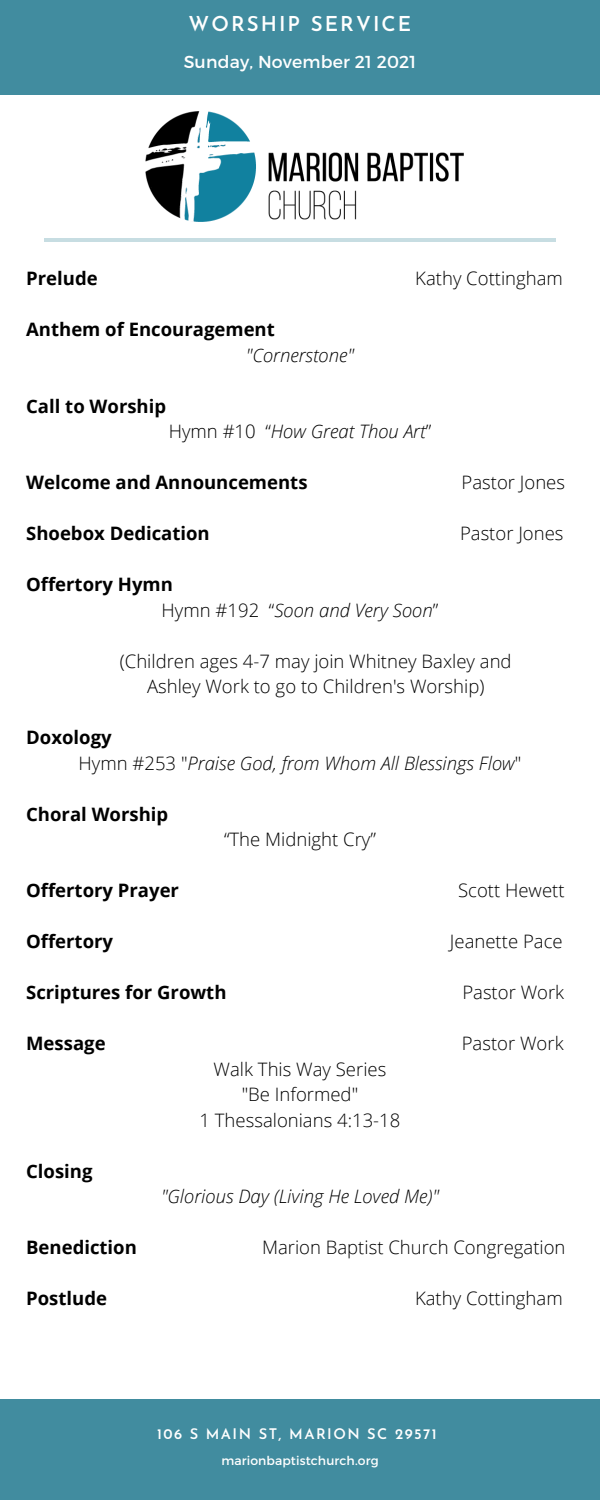
<style>
.page{position:relative;width:600px;height:1500px;background:#fff}
.page>*{position:absolute;margin:0;border:0;box-sizing:border-box;transform-origin:0 0}
.t1{font:600 20.5px "Josefin Sans";letter-spacing:.1em;color:#fff}
.t2{font:300 18.5px "Open Sans";color:#000}
.t3{font:700 18.5px "Open Sans";color:#000}
.t4{font:italic 300 18.5px "Open Sans";color:#000}
.t5{font:17.3px "Montserrat";letter-spacing:.01em;color:#fff}
.t6{font:600 14.6px "Josefin Sans";letter-spacing:.1em;color:#fff}
.t7{font:12.4px "Montserrat";letter-spacing:.01em;color:#fff}
.s1{font-style:normal}
</style>
<div class="page">
<div style="left:0;top:1400px;width:600px;height:100px;background:#418c9f"></div>
<img style="left:145px;top:111px;width:319px;height:111px">
<hr style="left:44px;top:238px;width:512px;height:4px;background:#c7dde2">
<div style="left:0;top:0;width:600px;height:95px;background:#418c9f"></div>
<p class="t1" style="left:189px;top:15px;width:224px">WORSHIP SERVICE</p>
<p class="t5" style="left:184px;top:50px;width:234px">Sunday, November 21 2021</p>
<p class="t3" style="left:26px;top:266px;width:73px">Prelude</p>
<p class="t2" style="left:415px;top:266px;width:149px">Kathy Cottingham</p>
<p class="t3" style="left:26px;top:317px;width:250px">Anthem of Encouragement</p>
<p class="t4" style="left:246px;top:342px;width:110px">"Cornerstone"</p>
<p class="t3" style="left:26px;top:393px;width:141px">Call to Worship</p>
<p class="t4" style="left:169px;top:419px;width:264px"><span class="s1">Hymn #10 “</span>How Great Thou Art<span class="s1">”</span></p>
<p class="t3" style="left:26px;top:470px;width:283px">Welcome and Announcements</p>
<p class="t2" style="left:462px;top:470px;width:105px">Pastor Jones</p>
<p class="t3" style="left:26px;top:521px;width:185px">Shoebox Dedication</p>
<p class="t2" style="left:460px;top:521px;width:105px">Pastor Jones</p>
<p class="t3" style="left:26px;top:572px;width:148px">Offertory Hymn</p>
<p class="t4" style="left:162px;top:597px;width:278px"><span class="s1">Hymn #192 “</span>Soon and Very Soon<span class="s1">”</span></p>
<p class="t2" style="left:120px;top:648px;width:393px">(Children ages 4-7 may join Whitney Baxley and</p>
<p class="t2" style="left:147px;top:674px;width:339px">Ashley Work to go to Children's Worship)</p>
<p class="t3" style="left:26px;top:725px;width:87px">Doxology</p>
<p class="t4" style="left:79px;top:750px;width:444px"><span class="s1">Hymn #253 "</span>Praise God, from Whom All Blessings Flow<span class="s1">"</span></p>
<p class="t3" style="left:26px;top:801px;width:144px">Choral Worship</p>
<p class="t2" style="left:224px;top:827px;width:153px">“The Midnight Cry”</p>
<p class="t3" style="left:26px;top:878px;width:154px">Offertory Prayer</p>
<p class="t2" style="left:458px;top:878px;width:108px">Scott Hewett</p>
<p class="t3" style="left:26px;top:929px;width:88px">Offertory</p>
<p class="t2" style="left:450px;top:929px;width:114px">Jeanette Pace</p>
<p class="t3" style="left:26px;top:980px;width:202px">Scriptures for Growth</p>
<p class="t2" style="left:462px;top:980px;width:103px">Pastor Work</p>
<p class="t3" style="left:26px;top:1031px;width:81px">Message</p>
<p class="t2" style="left:462px;top:1031px;width:103px">Pastor Work</p>
<p class="t2" style="left:214px;top:1056px;width:174px">Walk This Way Series</p>
<p class="t2" style="left:242px;top:1082px;width:118px">"Be Informed"</p>
<p class="t2" style="left:200px;top:1107px;width:202px">1 Thessalonians 4:13-18</p>
<p class="t3" style="left:26px;top:1158px;width:68px">Closing</p>
<p class="t4" style="left:161px;top:1184px;width:279px">"Glorious Day (Living He Loved Me)"</p>
<p class="t3" style="left:26px;top:1235px;width:112px">Benediction</p>
<p class="t2" style="left:262px;top:1235px;width:305px">Marion Baptist Church Congregation</p>
<p class="t3" style="left:26px;top:1286px;width:82px">Postlude</p>
<p class="t2" style="left:415px;top:1286px;width:149px">Kathy Cottingham</p>
<p class="t6" style="left:157px;top:1428px;width:281px">106 S MAIN ST, MARION SC 29571</p>
<p class="t7" style="left:221px;top:1453px;width:159px">marionbaptistchurch.org</p>
</div>
